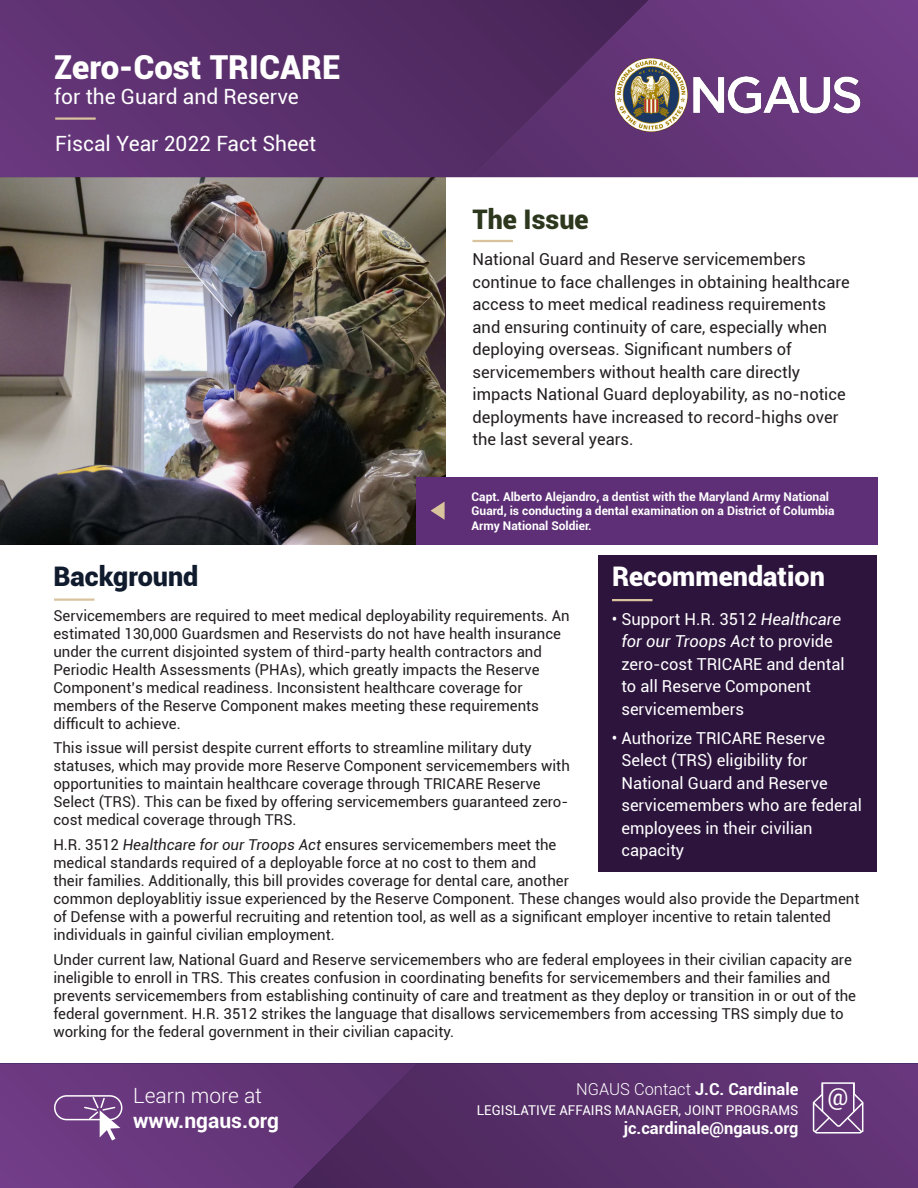
<style>
.page{position:relative;width:918px;height:1188px;background:#fff}
.page>*{position:absolute;margin:0;border:0;box-sizing:border-box;transform-origin:0 0}
.t1{font:900 33px "Roboto";color:#fff}
.t2{font:900 27px "Roboto";color:#fff}
.t3{font:900 27px "Roboto";color:#101b2e}
.t4{font:900 27px "Roboto";color:#2c371d}
.t5{font:23.4px "Roboto";color:#fff}
.t6{font:21px "Roboto";color:#fff}
.t7{font:700 21px "Roboto";color:#fff}
.t8{font:300 21px "Roboto";color:#fff}
.t9{font:16.5px/22.5px "Roboto";color:#231f20}
.t10{font:16.5px/22.5px "Roboto";color:#fff}
.t11{font:700 16.5px "Roboto";color:#fff}
.t12{font:15px/18px "Roboto";color:#231f20}
.t13{font:13.5px "Roboto";color:#fff}
.t14{font:700 12px/14.4px "Roboto";color:#fff}
.s1{font-style:italic}
.s2{font-weight:300}
</style>
<div class="page">
<img style="left:0;top:177px;width:446px;height:367px">
<div style="left:598px;top:555px;width:279px;height:317px;background:#2d143d"></div>
<svg style="left:0;top:0;width:472px;height:177px;background:#5b306e"></svg>
<svg style="left:472px;top:0;width:446px;height:177px;background:#5f3272"></svg>
<hr style="left:55px;top:117px;width:41px;height:3px;background:#d8c39d">
<img style="left:612px;top:53px;width:252px;height:83px">
<hr style="left:472px;top:240px;width:41px;height:2px;background:#d8c39d">
<hr style="left:612px;top:599px;width:40px;height:2px;background:#d8c39d">
<hr style="left:54px;top:598px;width:40px;height:3px;background:#d8c39d">
<svg style="left:0;top:1063px;width:293px;height:125px;background:#68377d"></svg>
<svg style="left:293px;top:1063px;width:625px;height:125px;background:#582e6b"></svg>
<svg style="left:811px;top:1082px;width:54px;height:52px;background:#7b548c"></svg>
<hr style="left:853px;top:1083px;width:2px;height:29px;background:#fff">
<div style="left:54px;top:1095px;width:68px;height:25px;border:2px solid #fff;border-radius:12px"></div>
<svg style="left:83px;top:1096px;width:37px;height:45px"></svg>
<div style="left:416px;top:477px;width:461px;height:67px;background:#5e2f76"></div>
<svg style="left:431px;top:502px;width:14px;height:18px"></svg>
<p class="t1" style="left:54px;top:44px;width:288px">Zero-Cost TRICARE</p>
<p class="t6" style="left:54px;top:82px;width:246px">for the Guard and Reserve</p>
<p class="t6" style="left:55px;top:128px;width:263px">Fiscal Year 2022 Fact Sheet</p>
<p class="t3" style="left:53px;top:558px;width:146px">Background</p>
<p class="t4" style="left:472px;top:200px;width:118px">The Issue</p>
<p class="t9" style="left:473px;top:248px;width:379px">National Guard and Reserve servicemembers continue to face challenges in obtaining healthcare access to meet medical readiness requirements and ensuring continuity of care, especially when deploying overseas. Significant numbers of servicemembers without health care directly impacts National Guard deployability, as no-notice deployments have increased to record-highs over the last several years.</p>
<p class="t14" style="left:472px;top:489px;width:364px">Capt. Alberto Alejandro, a dentist with the Maryland Army National<br>Guard, is conducting a dental examination on a District of Columbia<br>Army National Soldier.</p>
<p class="t2" style="left:612px;top:558px;width:214px">Recommendation</p>
<p class="t12" style="left:53px;top:606px;width:518px">Servicemembers are required to meet medical deployability requirements. An estimated 130,000 Guardsmen and Reservists do not have health insurance under the current disjointed system of third-party health contractors and Periodic Health Assessments (PHAs), which greatly impacts the Reserve Component’s medical readiness. Inconsistent healthcare coverage for members of the Reserve Component makes meeting these requirements difficult to achieve.</p>
<p class="t12" style="left:53px;top:738px;width:518px">This issue will persist despite current efforts to streamline military duty statuses, which may provide more Reserve Component servicemembers with opportunities to maintain healthcare coverage through TRICARE Reserve Select (TRS). This can be fixed by offering servicemembers guaranteed zero&shy;cost medical coverage through TRS.</p>
<p class="t12" style="left:53px;top:835px;width:808px">H.R. 3512 <span class="s1">Healthcare for our Troops Act</span> ensures servicemembers meet the<br>medical standards required of a deployable force at no cost to them and<br>their families. Additionally, this bill provides coverage for dental care, another<br>common deployablitiy issue experienced by the Reserve Component. These changes would also provide the Department of Defense with a powerful recruiting and retention tool, as well as a significant employer incentive to retain talented individuals in gainful civilian employment.</p>
<p class="t12" style="left:53px;top:950px;width:804px">Under current law, National Guard and Reserve servicemembers who are federal employees in their civilian capacity are ineligible to enroll in TRS. This creates confusion in coordinating benefits for servicemembers and their families and prevents servicemembers from establishing continuity of care and treatment as they deploy or transition in or out of the federal government. H.R. 3512 strikes the language that disallows servicemembers from accessing TRS simply due to working for the federal government in their civilian capacity.</p>
<p class="t10" style="left:621px;top:607px;width:225px;text-indent:-10px">• Support H.R. 3512 <span class="s1">Healthcare for our Troops Act</span> to provide zero-cost TRICARE and dental to all Reserve Component servicemembers</p>
<p class="t10" style="left:621px;top:726px;width:242px;text-indent:-10px">• Authorize TRICARE Reserve<br>Select (TRS) eligibility for<br>National Guard and Reserve servicemembers who are federal employees in their civilian capacity</p>
<p class="t8" style="left:133px;top:1081px;width:130px">Learn more at</p>
<p class="t7" style="left:133px;top:1106px;width:147px">www.ngaus.org</p>
<p class="t11" style="left:576px;top:1077px;width:224px"><span class="s2">NGAUS Contact</span> J.C. Cardinale</p>
<p class="t5" style="left:828px;top:1080px;width:22px">@</p>
<p class="t11" style="left:624px;top:1116px;width:176px">jc.cardinale@ngaus.org</p>
<p class="t13" style="left:477px;top:1101px;width:323px">LEGISLATIVE AFFAIRS MANAGER, JOINT PROGRAMS</p>
</div>
